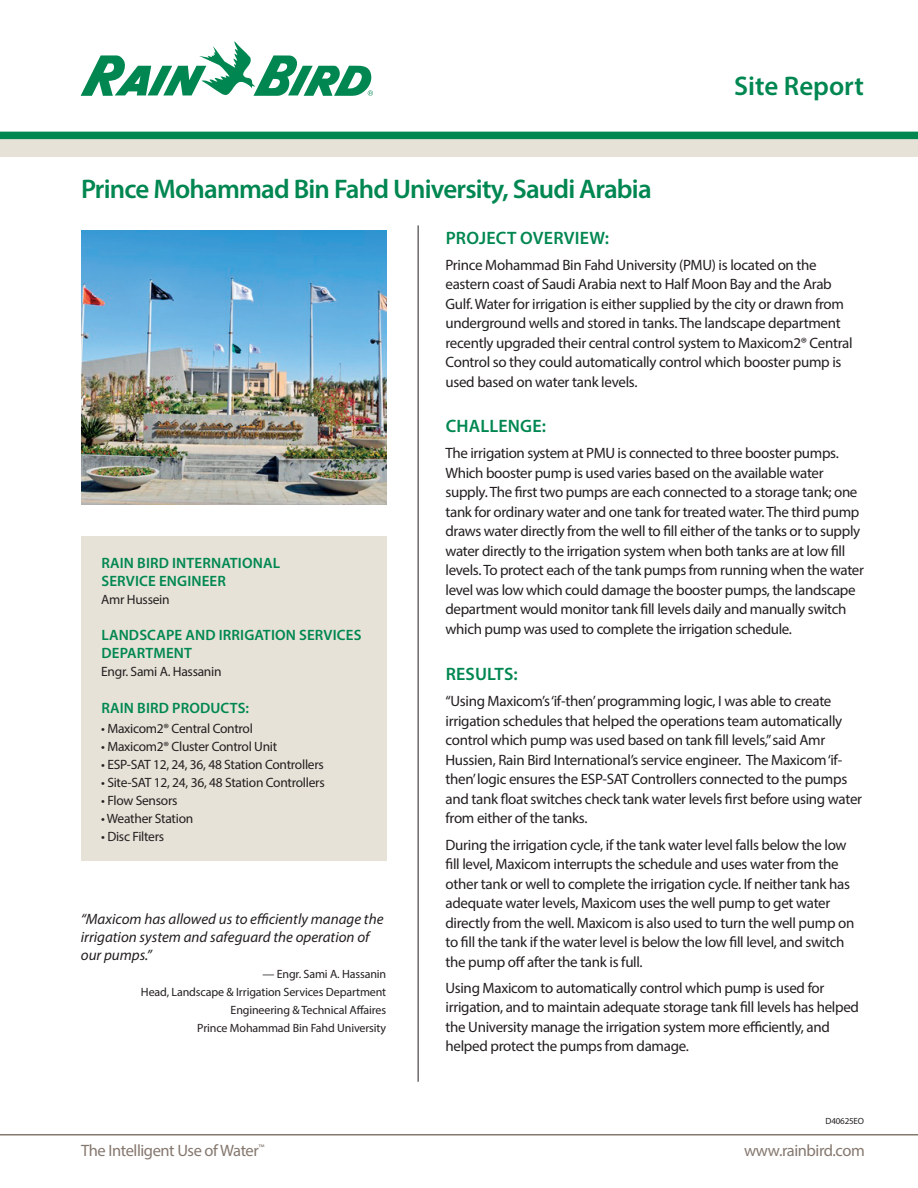
<style>
.page{position:relative;width:918px;height:1188px;background:#fff}
.page>*{position:absolute;margin:0;border:0;box-sizing:border-box;transform-origin:0 0}
.t1{font:600 27px "Myriad Pro";letter-spacing:-.03em;color:#008751}
.t2{font:600 27px "Myriad Pro";color:#008751}
.t3{font:600 18px "Myriad Pro";letter-spacing:.01em;color:#008751}
.t4{font:16.5px "Myriad Pro";letter-spacing:-.025em;color:#85786f}
.t5{font:15px/19.5px "Myriad Pro";letter-spacing:-.02em;color:#231f20}
.t6{font:italic 15px/18px "Myriad Pro";color:#231f20}
.t7{font:600 15px/18px "Myriad Pro";letter-spacing:.01em;color:#008751}
.t8{font:13.5px "Myriad Pro";letter-spacing:-.02em;color:#231f20}
.t9{font:12px/18px "Myriad Pro";letter-spacing:-.01em;color:#231f20;text-align:right}
.t10{font:9px "Myriad Pro";letter-spacing:-.02em;color:#231f20}
</style>
<div class="page">
<div style="left:81px;top:536px;width:305px;height:325px;background:#e6e2d7"></div>
<svg style="left:81px;top:41px;width:292px;height:54px"></svg>
<div style="left:0;top:135px;width:918px;height:22px;background:#e6e2d7"></div>
<div style="left:0;top:132px;width:918px;height:7px;background:#008751"></div>
<img style="left:81px;top:230px;width:305px;height:274px">
<hr style="left:418px;top:225px;width:1px;height:857px;background:#231f20">
<hr style="left:0;top:1134px;width:918px;height:2px;background:#85786f">
<h1 class="t2" style="left:734px;top:68px;width:131px">Site Report</h1>
<h1 class="t1" style="left:81px;top:172px;width:572px">Prince Mohammad Bin Fahd University, Saudi Arabia</h1>
<p class="t3" style="left:446px;top:226px;width:165px">PROJECT OVERVIEW:</p>
<p class="t5" style="left:446px;top:255px;width:409px">Prince Mohammad Bin Fahd University (PMU) is located on the eastern coast of Saudi Arabia next to Half Moon Bay and the Arab Gulf. Water for irrigation is either supplied by the city or drawn from underground wells and stored in tanks. The landscape department recently upgraded their central control system to Maxicom2® Central Control so they could automatically control which booster pump is used based on water tank levels.</p>
<p class="t3" style="left:446px;top:414px;width:102px">CHALLENGE:</p>
<p class="t5" style="left:446px;top:443px;width:420px">The irrigation system at PMU is connected to three booster pumps.<br>Which booster pump is used varies based on the available water supply. The first two pumps are each connected to a storage tank; one tank for ordinary water and one tank for treated water. The third pump draws water directly from the well to fill either of the tanks or to supply water directly to the irrigation system when both tanks are at low fill levels. To protect each of the tank pumps from running when the water level was low which could damage the booster pumps, the landscape department would monitor tank fill levels daily and manually switch which pump was used to complete the irrigation schedule.</p>
<p class="t3" style="left:446px;top:663px;width:73px">RESULTS:</p>
<p class="t5" style="left:446px;top:691px;width:418px">“Using Maxicom’s ‘if-then’ programming logic, I was able to create irrigation schedules that helped the operations team automatically control which pump was used based on tank fill levels,” said Amr Hussien, Rain Bird International’s service engineer. The Maxicom ‘if&shy;then’ logic ensures the ESP-SAT Controllers connected to the pumps and tank float switches check tank water levels first before using water from either of the tanks.</p>
<p class="t5" style="left:446px;top:835px;width:410px">During the irrigation cycle, if the tank water level falls below the low fill level, Maxicom interrupts the schedule and uses water from the other tank or well to complete the irrigation cycle. If neither tank has adequate water levels, Maxicom uses the well pump to get water directly from the well. Maxicom is also used to turn the well pump on to fill the tank if the water level is below the low fill level, and switch the pump off after the tank is full.</p>
<p class="t5" style="left:446px;top:978px;width:415px">Using Maxicom to automatically control which pump is used for irrigation, and to maintain adequate storage tank fill levels has helped the University manage the irrigation system more efficiently, and helped protect the pumps from damage.</p>
<p class="t7" style="left:101px;top:553px;width:180px">RAIN BIRD INTERNATIONAL<br>SERVICE ENGINEER</p>
<p class="t8" style="left:101px;top:591px;width:70px">Amr Hussein</p>
<p class="t7" style="left:101px;top:626px;width:262px">LANDSCAPE AND IRRIGATION SERVICES<br>DEPARTMENT</p>
<p class="t8" style="left:101px;top:663px;width:122px">Engr. Sami A. Hassanin</p>
<p class="t7" style="left:101px;top:698px;width:149px">RAIN BIRD PRODUCTS:</p>
<p class="t8" style="left:101px;top:720px;width:153px">• Maxicom2® Central Control</p>
<p class="t8" style="left:101px;top:738px;width:178px">• Maxicom2® Cluster Control Unit</p>
<p class="t8" style="left:101px;top:756px;width:224px">• ESP-SAT 12, 24, 36, 48 Station Controllers</p>
<p class="t8" style="left:101px;top:774px;width:225px">• Site-SAT 12, 24, 36, 48 Station Controllers</p>
<p class="t8" style="left:101px;top:792px;width:78px">• Flow Sensors</p>
<p class="t8" style="left:101px;top:810px;width:94px">• Weather Station</p>
<p class="t8" style="left:101px;top:828px;width:65px">• Disc Filters</p>
<p class="t6" style="left:81px;top:909px;width:304px">“Maxicom has allowed us to efficiently manage the irrigation system and safeguard the operation of our pumps.”</p>
<p class="t9" style="left:141px;top:964px;width:247px">— Engr. Sami A. Hassanin<br>Head, Landscape &amp; Irrigation Services Department Engineering &amp; Technical Affaires<br>Prince Mohammad Bin Fahd University</p>
<p class="t10" style="left:826px;top:1115px;width:40px">D40625EO</p>
<p class="t4" style="left:81px;top:1140px;width:185px">The Intelligent Use of Water<sup>™</sup></p>
<p class="t4" style="left:744px;top:1140px;width:122px">www.rainbird.com</p>
</div>
